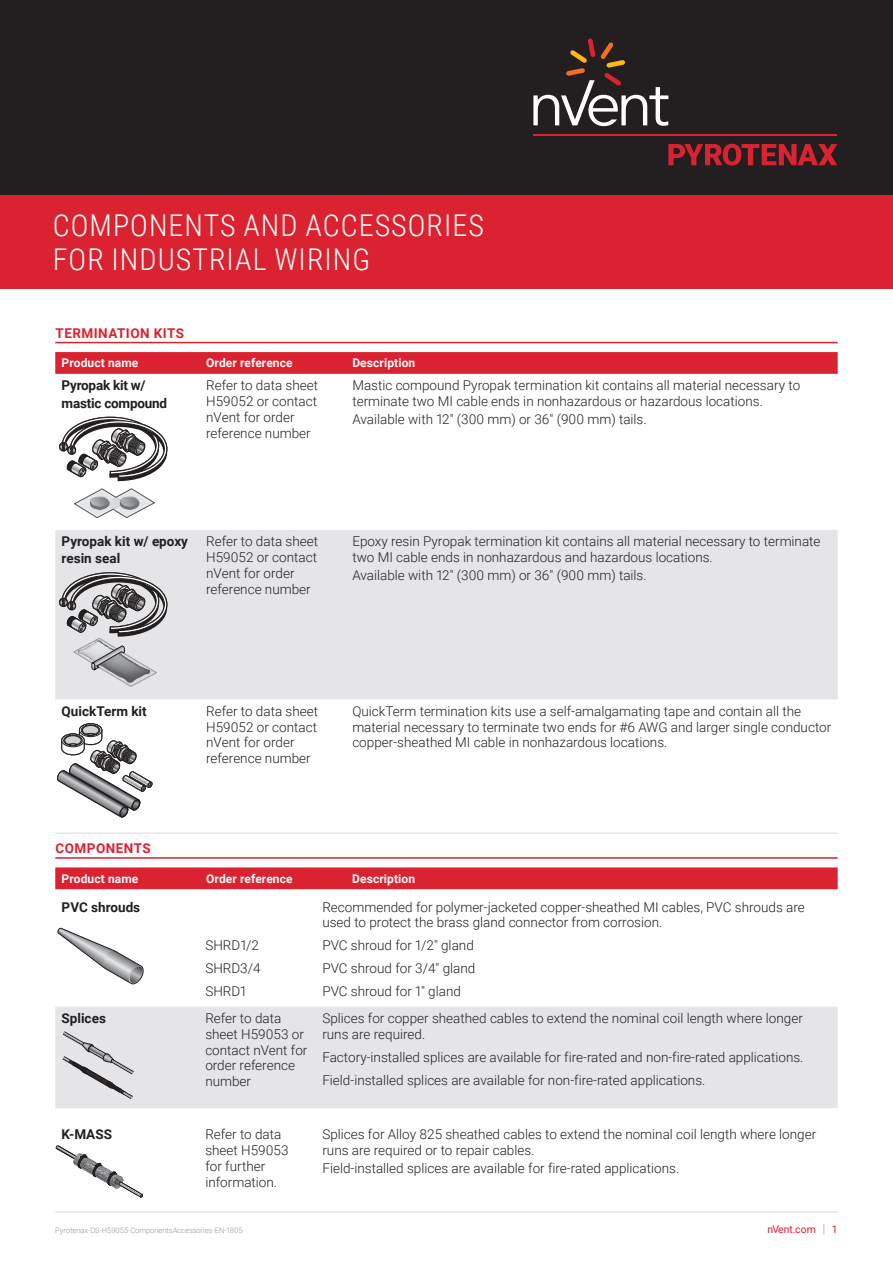
<style>
.page{position:relative;width:893px;height:1263px;background:#fff}
.page>*{position:absolute;margin:0;border:0;box-sizing:border-box;transform-origin:0 0}
.t1{font:300 30px/33.8px "Roboto Condensed";letter-spacing:.035em;color:#fff}
.t2{font:300 13.5px/15.8px "Roboto";color:#231f20}
.t3{font:700 13.5px/17.2px "Roboto";color:#231f20}
.t4{font:700 13.5px "Roboto";letter-spacing:.035em;color:#db2230}
.t5{font:700 12px "Roboto";letter-spacing:.01em;color:#fff}
.t6{font:10.5px "Roboto";color:#db2230}
.t7{font:300 7.5px "Roboto";color:#8f959e}
.s1{font-weight:300;font-size:12.6px;color:#8f959e}
</style>
<div class="page">
<div style="left:0;top:0;width:893px;height:196px;background:#231f20"></div>
<svg style="left:668px;top:144px;width:169px;height:22px"></svg>
<hr style="left:533px;top:134px;width:304px;height:2px;background:#db2230">
<svg style="left:533px;top:38px;width:135px;height:88px"></svg>
<hr style="left:55px;top:342px;width:783px;height:1px;background:#db2230">
<hr style="left:55px;top:857px;width:783px;height:2px;background:#db2230">
<svg style="left:55px;top:352px;width:783px;height:22px;background:#db2432"></svg>
<div style="left:55px;top:530px;width:783px;height:169px;background:#e5e5e8"></div>
<hr style="left:55px;top:832px;width:145px;height:2px;background:#e5e5e8">
<hr style="left:200px;top:832px;width:146px;height:2px;background:#e5e5e8">
<hr style="left:346px;top:832px;width:492px;height:2px;background:#e5e5e8">
<div style="left:55px;top:867px;width:783px;height:22px;background:#db2230"></div>
<div style="left:55px;top:1007px;width:783px;height:101px;background:#e5e5e8"></div>
<hr style="left:55px;top:1211px;width:144px;height:2px;background:#e5e5e8">
<hr style="left:199px;top:1211px;width:117px;height:2px;background:#e5e5e8">
<hr style="left:316px;top:1211px;width:522px;height:2px;background:#e5e5e8">
<svg style="left:59px;top:416px;width:109px;height:66px"></svg>
<svg style="left:74px;top:488px;width:81px;height:30px"></svg>
<svg style="left:55px;top:571px;width:116px;height:116px;background:#b5b5b7"></svg>
<svg style="left:57px;top:723px;width:96px;height:95px"></svg>
<svg style="left:58px;top:928px;width:86px;height:57px"></svg>
<svg style="left:62px;top:1031px;width:72px;height:68px;background:#cccccf"></svg>
<svg style="left:56px;top:1145px;width:87px;height:52px"></svg>
<div style="left:0;top:196px;width:893px;height:93px;background:#db2230"></div>
<h1 class="t1" style="left:53px;top:208px;width:433px">COMPONENTS AND ACCESSORIES<br>FOR INDUSTRIAL WIRING</h1>
<p class="t4" style="left:56px;top:323px;width:130px">TERMINATION KITS</p>
<p class="t5" style="left:62px;top:355px;width:78px">Product name</p>
<p class="t5" style="left:206px;top:355px;width:88px">Order reference</p>
<p class="t5" style="left:352px;top:355px;width:64px">Description</p>
<p class="t3" style="left:62px;top:376px;width:107px">Pyropak kit w/ mastic compound</p>
<p class="t2" style="left:206px;top:377px;width:113px">Refer to data sheet<br>H59052 or contact nVent for order reference number</p>
<p class="t2" style="left:352px;top:377px;width:449px">Mastic compound Pyropak termination kit contains all material necessary to terminate two MI cable ends in nonhazardous or hazardous locations.</p>
<p class="t2" style="left:352px;top:411px;width:296px">Available with 12" (300 mm) or 36" (900 mm) tails.</p>
<p class="t3" style="left:62px;top:533px;width:128px;line-height:16.5px">Pyropak kit w/ epoxy resin seal</p>
<p class="t2" style="left:206px;top:533px;width:113px">Refer to data sheet<br>H59052 or contact nVent for order reference number</p>
<p class="t2" style="left:352px;top:533px;width:470px">Epoxy resin Pyropak termination kit contains all material necessary to terminate two MI cable ends in nonhazardous and hazardous locations.</p>
<p class="t2" style="left:352px;top:567px;width:296px">Available with 12" (300 mm) or 36" (900 mm) tails.</p>
<p class="t3" style="left:62px;top:702px;width:87px">QuickTerm kit</p>
<p class="t2" style="left:206px;top:703px;width:113px">Refer to data sheet<br>H59052 or contact nVent for order reference number</p>
<p class="t2" style="left:352px;top:703px;width:480px">QuickTerm termination kits use a self-amalgamating tape and contain all the material necessary to terminate two ends for #6 AWG and larger single conductor copper-sheathed MI cable in nonhazardous locations.</p>
<p class="t4" style="left:56px;top:839px;width:97px">COMPONENTS</p>
<p class="t5" style="left:62px;top:870px;width:78px">Product name</p>
<p class="t5" style="left:206px;top:870px;width:88px">Order reference</p>
<p class="t5" style="left:352px;top:870px;width:64px">Description</p>
<p class="t3" style="left:62px;top:898px;width:80px">PVC shrouds</p>
<p class="t2" style="left:322px;top:898px;width:484px">Recommended for polymer-jacketed copper-sheathed MI cables, PVC shrouds are used to protect the brass gland connector from corrosion.</p>
<p class="t2" style="left:205px;top:937px;width:55px">SHRD1/2</p>
<p class="t2" style="left:322px;top:937px;width:153px">PVC shroud for 1/2" gland</p>
<p class="t2" style="left:205px;top:960px;width:57px">SHRD3/4</p>
<p class="t2" style="left:322px;top:960px;width:155px">PVC shroud for 3/4" gland</p>
<p class="t2" style="left:205px;top:983px;width:42px">SHRD1</p>
<p class="t2" style="left:322px;top:983px;width:140px">PVC shroud for 1" gland</p>
<p class="t3" style="left:62px;top:1009px;width:46px">Splices</p>
<p class="t2" style="left:205px;top:1010px;width:104px">Refer to data sheet H59053 or contact nVent for order reference number</p>
<p class="t2" style="left:322px;top:1010px;width:482px">Splices for copper sheathed cables to extend the nominal coil length where longer runs are required.</p>
<p class="t2" style="left:322px;top:1045px;width:483px;line-height:23px">Factory-installed splices are available for fire-rated and non-fire-rated applications.<br>Field-installed splices are available for non-fire-rated applications.</p>
<p class="t3" style="left:62px;top:1125px;width:52px">K-MASS</p>
<p class="t2" style="left:205px;top:1126px;width:85px">Refer to data sheet H59053 for further information.</p>
<p class="t2" style="left:322px;top:1126px;width:495px">Splices for Alloy 825 sheathed cables to extend the nominal coil length where longer runs are required or to repair cables.</p>
<p class="t2" style="left:322px;top:1160px;width:358px">Field-installed splices are available for fire-rated applications.</p>
<p class="t7" style="left:55px;top:1225px;width:189px">Pyrotenax-DS-H59055-ComponentsAccessories-EN-1805</p>
<p class="t6" style="left:767px;top:1222px;width:72px">nVent.com <span class="s1">|</span> 1</p>
</div>
